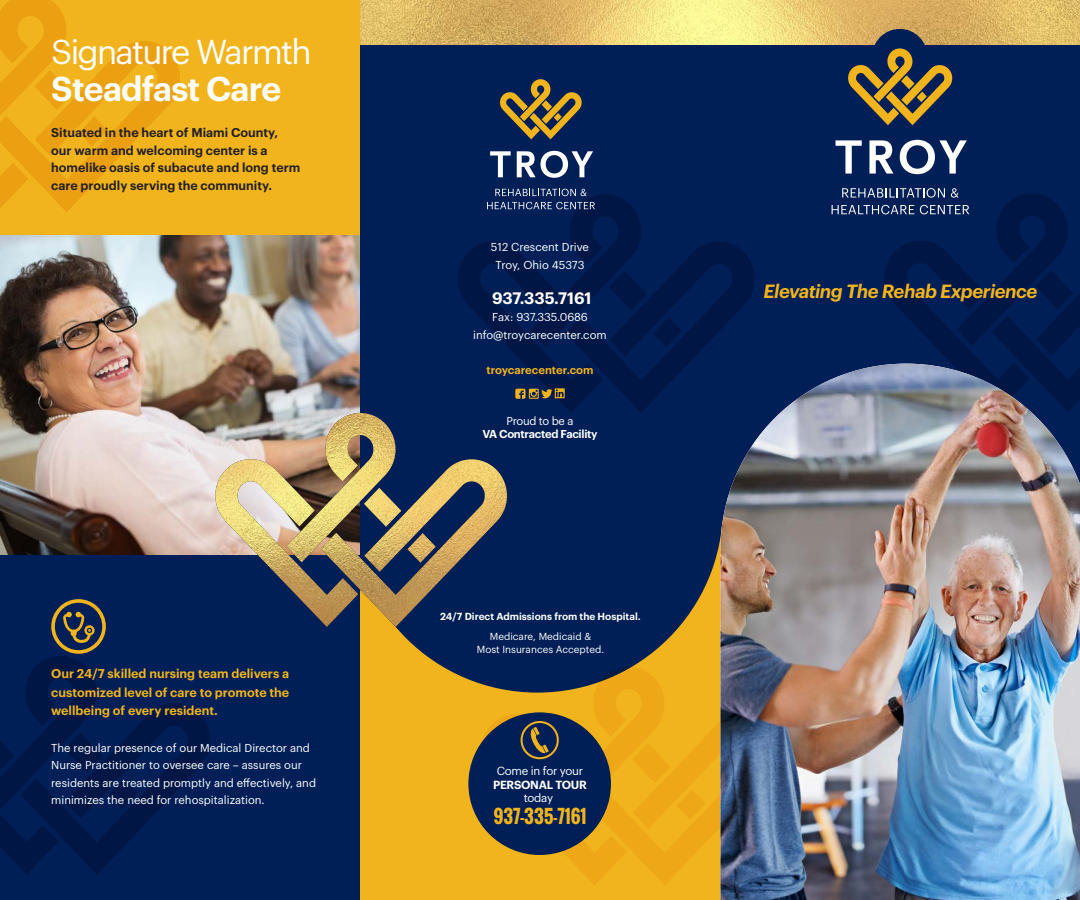
<style>
.page{position:relative;width:1080px;height:900px;background:#fff}
.page>*{position:absolute;margin:0;border:0;box-sizing:border-box;transform-origin:0 0}
.t1{font:33.75px "Graphik";letter-spacing:-.05em;color:#fff}
.t2{font:600 33.75px "Graphik";letter-spacing:-.025em;color:#fff}
.t3{font:italic 600 18.75px "Graphik";letter-spacing:-.025em;color:#f1b41c}
.t4{font:700 18.12px "Oswald";color:#f1b41c}
.t5{font:600 16.25px "Graphik";letter-spacing:-.005em;color:#fff}
.t6{font:600 12.5px/17.5px "Graphik";color:#231f20}
.t7{font:600 12.5px/18.8px "Graphik";color:#f1b41c;text-align:justify}
.t8{font:11.5px "Graphik";letter-spacing:-.025em;color:#fff}
.t9{font:600 11.5px "Graphik";letter-spacing:-.02em;color:#fff}
.t10{font:11.25px/17.5px "Graphik";color:#fff}
.t11{font:600 11.25px "Graphik";letter-spacing:-.025em;color:#fff}
.t12{font:600 11.25px "Graphik";color:#f1b41c}
.t13{font:11.25px "Graphik";letter-spacing:-.025em;color:#fff}
.t14{font:10px "Graphik";color:#fff}
.t15{font:600 10px "Graphik";color:#fff}
.s1{color:#001f56}
</style>
<div class="page">
<img style="left:360px;top:0;width:720px;height:46px">
<div style="left:630px;top:46px;width:450px;height:562px;background:#001f56"></div>
<div style="left:359px;top:526px;width:370px;height:374px;background:#f1b41c"></div>
<svg style="left:396px;top:433px;width:324px;height:251px;fill:#001f56"></svg>
<div style="left:360px;top:46px;width:378px;height:387px;background:#001f56"></div>
<div style="left:872px;top:29px;width:55px;height:55px;background:#001f56;border-radius:50%"></div>
<svg style="left:481px;top:667px;width:239px;height:218px"></svg>
<img style="left:720px;top:379px;width:360px;height:521px">
<img style="left:0;top:235px;width:360px;height:320px">
<div style="left:0;top:0;width:360px;height:235px;background:#f1b41c"></div>
<div style="left:0;top:555px;width:360px;height:345px;background:#001f56"></div>
<div style="left:468px;top:712px;width:143px;height:143px;background:#001f56;border-radius:50%"></div>
<svg style="left:521px;top:721px;width:38px;height:38px"></svg>
<svg style="left:0;top:0;width:180px;height:212px"></svg>
<svg style="left:500px;top:79px;width:82px;height:60px"></svg>
<svg style="left:458px;top:189px;width:297px;height:224px"></svg>
<svg style="left:490px;top:151px;width:21px;height:26px"></svg>
<svg style="left:517px;top:151px;width:76px;height:27px"></svg>
<svg style="left:848px;top:48px;width:104px;height:77px"></svg>
<svg style="left:832px;top:188px;width:248px;height:224px"></svg>
<svg style="left:836px;top:140px;width:26px;height:34px"></svg>
<svg style="left:869px;top:140px;width:24px;height:34px"></svg>
<svg style="left:900px;top:140px;width:67px;height:34px"></svg>
<svg style="left:0;top:599px;width:210px;height:275px"></svg>
<svg style="left:215px;top:413px;width:292px;height:214px;fill:#001f56"></svg>
<img style="left:286px;top:413px;width:108px;height:149px">
<p class="t1" style="left:51px;top:26px;width:262px">Signature Warmth</p>
<p class="t2" style="left:51px;top:63px;width:231px">Steadfast Care</p>
<p class="t6" style="left:51px;top:123px;width:228px">Situated in the heart of Miami County,</p>
<p class="t6" style="left:51px;top:140px;width:251px">our warm and welcoming center is a homelike oasis of subacute and long term care proudly serving the community.</p>
<p class="t7" style="left:51px;top:663px;width:240px">Our 24/7 skilled nursing team delivers a customized level of care to promote the wellbeing of every resident.</p>
<p class="t10" style="left:51px;top:738px;width:266px">The regular presence of our Medical Director and Nurse Practitioner to oversee care – assures our residents are treated promptly and effectively, and minimizes the need for rehospitalization.</p>
<p class="t10" style="left:491px;top:237px;width:100px">512 Crescent Drive</p>
<p class="t10" style="left:495px;top:255px;width:91px">Troy, Ohio 45373</p>
<p class="t5" style="left:492px;top:285px;width:101px">937.335.7161</p>
<p class="t10" style="left:492px;top:307px;width:97px">Fax: 937.335.0686</p>
<p class="t10" style="left:473px;top:325px;width:135px">info@troycarecenter.com</p>
<p class="t12" style="left:486px;top:361px;width:109px">troycarecenter.com</p>
<p class="t13" style="left:506px;top:412px;width:69px">Proud to be a</p>
<p class="t11" style="left:482px;top:426px;width:117px">VA Contracted Facility</p>
<p class="t15" style="left:440px;top:608px;width:202px">24/7 Direct Admissions from the Hospital.</p>
<p class="t14" style="left:490px;top:629px;width:103px">Medicare, Medicaid &amp;</p>
<p class="t14" style="left:477px;top:641px;width:129px">Most Insurances Accepted.</p>
<p class="t8" style="left:497px;top:762px;width:88px">Come in for your</p>
<p class="t9" style="left:493px;top:776px;width:95px">PERSONAL TOUR</p>
<p class="t8" style="left:524px;top:789px;width:34px">today<span class="s1">!</span></p>
<p class="t4" style="left:493px;top:803px;width:95px">937-335-7161</p>
<p class="t3" style="left:764px;top:276px;width:275px">Elevating The Rehab Experience</p>
</div>
